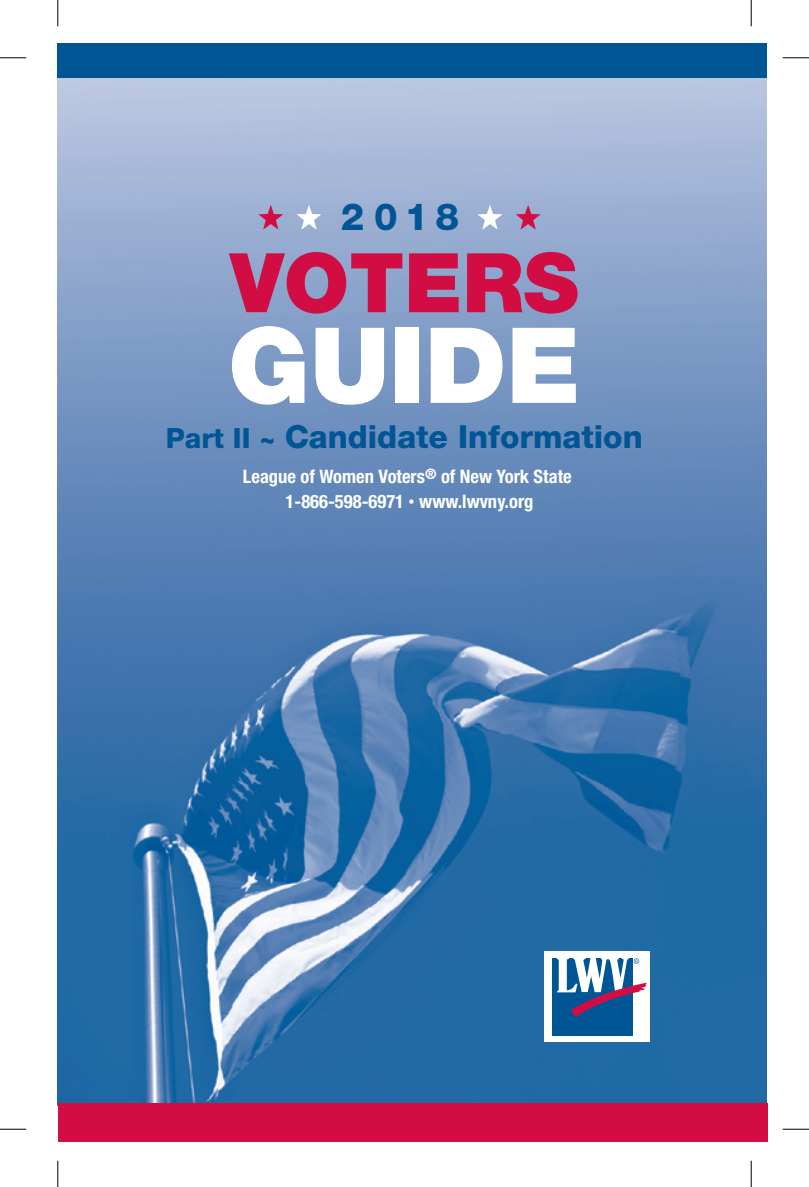
<style>
.page{position:relative;width:809px;height:1187px;background:#fff}
.page>*{position:absolute;margin:0;border:0;box-sizing:border-box;transform-origin:0 0}
.t1{font:900 105px "Helvetica Neue";color:#fff}
.t2{font:900 82.42px "Helvetica Neue";color:#d20d44}
.t3{font:800 37.45px "Helvetica Neue";color:#005595}
.t4{font:800 31.85px "Helvetica Neue";color:#005595}
.t5{font:700 condensed 18.55px/24.7px "Helvetica Neue";color:#fff;text-align:center}
.s1{font-size:27.82px}
.s2{font-size:12.42px}
</style>
<div class="page">
<img style="left:58px;top:77px;width:708px;height:1026px">
<div style="left:58px;top:43px;width:708px;height:34px;background:#005595"></div>
<div style="left:58px;top:1103px;width:709px;height:38px;background:#d20d44"></div>
<div style="left:544px;top:951px;width:106px;height:90px;background:#fff"></div>
<div style="left:551px;top:957px;width:81px;height:78px;background:#005595"></div>
<svg style="left:556px;top:957px;width:90px;height:59px"></svg>
<svg style="left:477px;top:205px;width:25px;height:25px"></svg>
<svg style="left:258px;top:205px;width:25px;height:25px"></svg>
<svg style="left:515px;top:205px;width:25px;height:25px"></svg>
<svg style="left:296px;top:205px;width:25px;height:25px"></svg>
<svg style="left:0;top:57px;width:26px;height:1px"></svg>
<svg style="left:782px;top:57px;width:26px;height:1px"></svg>
<svg style="left:0;top:1128px;width:26px;height:1px"></svg>
<svg style="left:782px;top:1128px;width:26px;height:1px"></svg>
<svg style="left:57px;top:0;width:1px;height:26px"></svg>
<svg style="left:57px;top:1160px;width:1px;height:26px"></svg>
<svg style="left:750px;top:0;width:1px;height:26px"></svg>
<svg style="left:750px;top:1160px;width:1px;height:26px"></svg>
<h3 class="t3" style="left:341px;top:195px;width:120px">2018</h3>
<h2 class="t2" style="left:230px;top:234px;width:350px">VOTERS</h2>
<h1 class="t1" style="left:228px;top:303px;width:354px">GUIDE</h1>
<h3 class="t4" style="left:166px;top:418px;width:478px"><span class="s1">Part II ~</span> Candidate Information</h3>
<p class="t5" style="left:243px;top:464px;width:330px">League of Women Voters<sup>®</sup> of New York State<br>1-866-598-6971 <span class="s2">•</span> www.lwvny.org</p>
</div>
